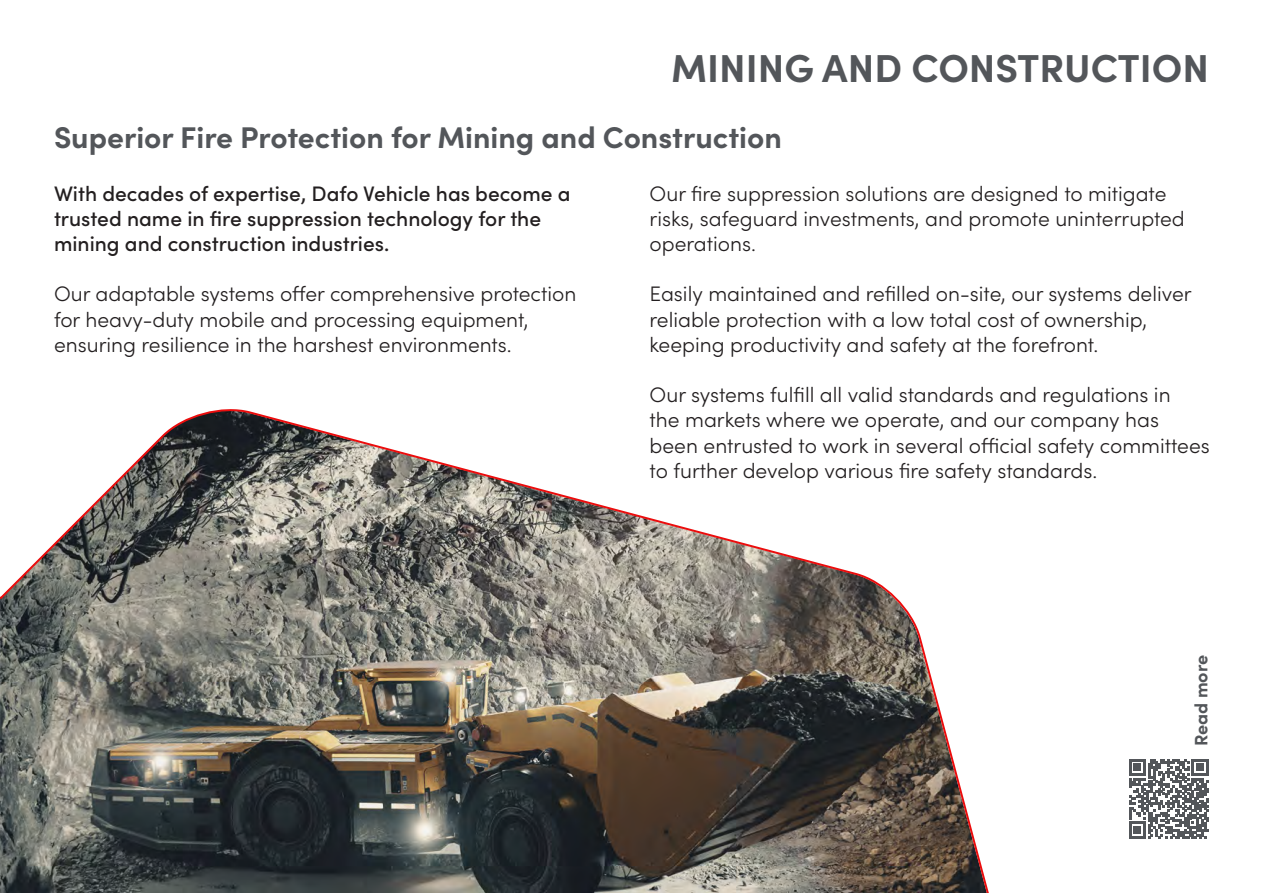
<style>
.page{position:relative;width:1263px;height:893px;background:#fff}
.page>*{position:absolute;margin:0;border:0;box-sizing:border-box;transform-origin:0 0}
.t1{font:700 39px "Sofia Pro";color:#53565a}
.t2{font:700 30px "Sofia Pro";color:#53565a}
.t3{font:300 21px/25.2px "Sofia Pro";color:#231f20}
.t4{font:500 21px/25.2px "Sofia Pro";color:#231f20}
.t5{font:700 18px "Sofia Pro";color:#53565a}
</style>
<div class="page">
<svg style="left:1129px;top:759px;width:80px;height:80px"></svg>
<svg style="left:0;top:409px;width:989px;height:484px"></svg>
<p class="t1" style="left:671px;top:38px;width:539px">MINING AND CONSTRUCTION</p>
<p class="t2" style="left:54px;top:114px;width:729px">Superior Fire Protection for Mining and Construction</p>
<p class="t4" style="left:54px;top:179px;width:518px">With decades of expertise, Dafo Vehicle has become a trusted name in fire suppression technology for the mining and construction industries.</p>
<p class="t3" style="left:54px;top:280px;width:524px">Our adaptable systems offer comprehensive protection for heavy-duty mobile and processing equipment, ensuring resilience in the harshest environments.</p>
<p class="t3" style="left:649px;top:179px;width:537px">Our fire suppression solutions are designed to mitigate risks, safeguard investments, and promote uninterrupted operations.</p>
<p class="t3" style="left:649px;top:280px;width:544px">Easily maintained and refilled on-site, our systems deliver reliable protection with a low total cost of ownership, keeping productivity and safety at the forefront.</p>
<p class="t3" style="left:649px;top:381px;width:523px">Our systems fulfill all valid standards and regulations in</p>
<p class="t3" style="left:649px;top:406px;width:562px">the markets where we operate, and our company has been entrusted to work in several official safety committees to further develop various fire safety standards.</p>
<p class="t5" style="left:1187px;top:746px;width:92px;rotate:-90deg">Read more</p>
</div>
